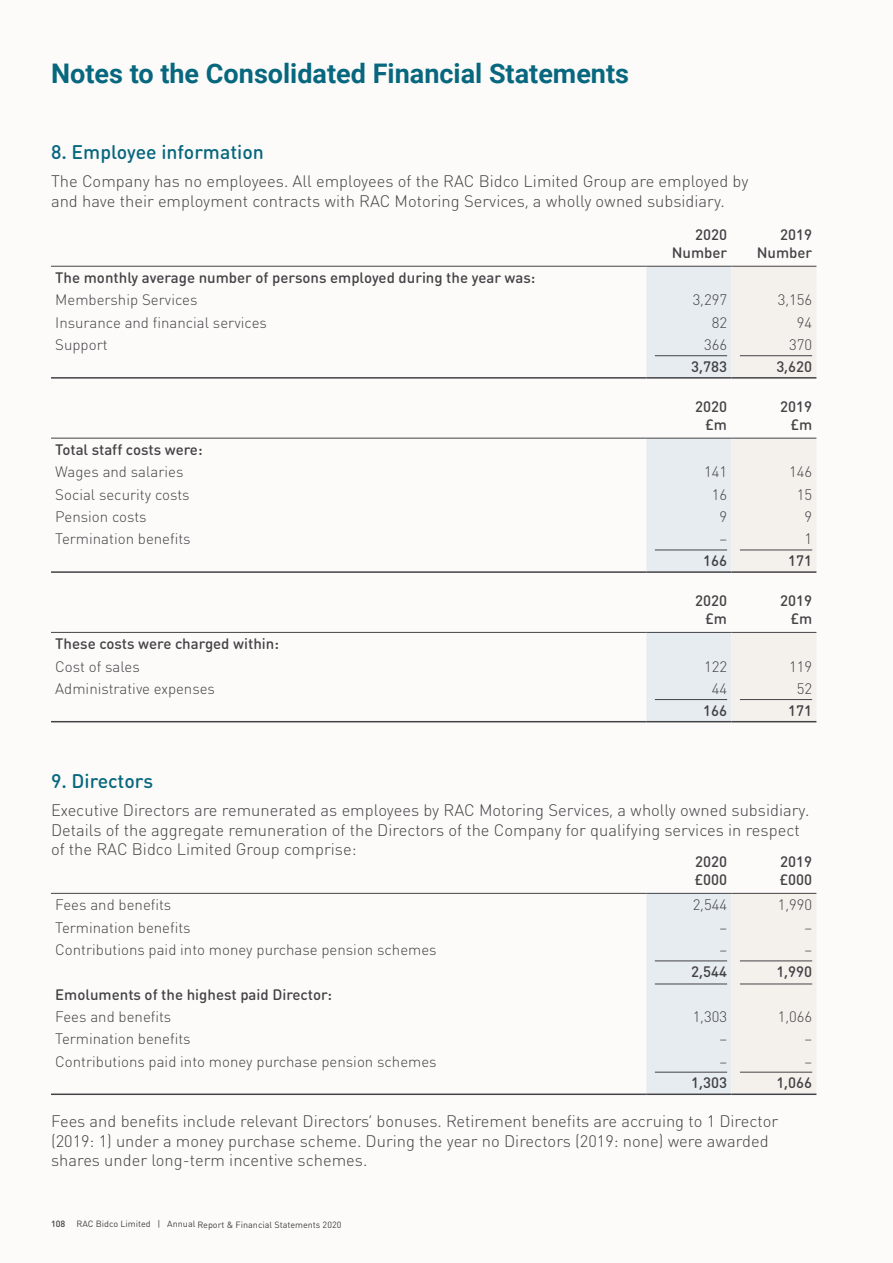
<style>
.page{position:relative;width:893px;height:1263px;background:#fcfbf9}
.page>*{position:absolute;margin:0;border:0;box-sizing:border-box;transform-origin:0 0}
.Page_Start_Heading{font:700 27px "Roboto";color:#07677e}
.Sub_Head_1_Blue{font:500 19.5px "DIN Round OT";color:#07677e}
.Body_Copy{font:300 16.5px/19.5px "DIN Round OT";color:#434246}
.Light_Table_Ranged_L{font:300 15px "DIN Round OT";color:#434246}
.Light_Table_Ranged_L-2{font:500 15px/18px "DIN Round OT";color:#434246;text-align:right}
.Light_Table_Ranged_R{font:300 15px "DIN Round OT";color:#434246}
.Table_Bold_Rule_Abov{font:500 15px "DIN Round OT";color:#434246}
.Bold_Table_Ranged_Le{font:500 15px "DIN Round OT";color:#434246}
.Bold_Table_Ranged_Ri{font:500 15px/18px "DIN Round OT";color:#434246;text-align:right}
.Light_Table_Ranged_R-2{font:500 15px/18px "DIN Round OT";color:#434246;text-align:right}
.t1{font:9px "DIN Round OT";letter-spacing:-.005em;color:#434246}
.s1{font-weight:500}
</style>
<div class="page">
<svg style="left:646px;top:267px;width:170px;height:454px"></svg>
<hr style="left:51px;top:266px;width:595px;height:1px;background:#434246">
<hr style="left:646px;top:266px;width:85px;height:1px;background:#434246">
<hr style="left:731px;top:266px;width:85px;height:1px;background:#434246">
<hr style="left:51px;top:438px;width:595px;height:1px;background:#434246">
<hr style="left:51px;top:632px;width:595px;height:1px;background:#434246">
<hr style="left:51px;top:721px;width:595px;height:1px;background:#434246">
<hr style="left:646px;top:721px;width:85px;height:1px;background:#434246">
<hr style="left:731px;top:721px;width:85px;height:1px;background:#434246">
<hr style="left:646px;top:438px;width:85px;height:1px;background:#434246">
<hr style="left:731px;top:438px;width:85px;height:1px;background:#434246">
<hr style="left:646px;top:632px;width:85px;height:1px;background:#434246">
<hr style="left:731px;top:632px;width:85px;height:1px;background:#434246">
<hr style="left:51px;top:571px;width:595px;height:2px;background:#434246">
<hr style="left:646px;top:571px;width:85px;height:2px;background:#434246">
<hr style="left:731px;top:571px;width:85px;height:2px;background:#434246">
<hr style="left:51px;top:377px;width:595px;height:2px;background:#434246">
<hr style="left:646px;top:377px;width:85px;height:2px;background:#434246">
<hr style="left:731px;top:377px;width:85px;height:2px;background:#434246">
<hr style="left:655px;top:355px;width:72px;height:1px;background:#434246">
<hr style="left:740px;top:355px;width:72px;height:1px;background:#434246">
<hr style="left:655px;top:550px;width:72px;height:1px;background:#434246">
<hr style="left:740px;top:550px;width:72px;height:1px;background:#434246">
<hr style="left:655px;top:699px;width:72px;height:1px;background:#434246">
<hr style="left:740px;top:699px;width:72px;height:1px;background:#434246">
<svg style="left:646px;top:894px;width:170px;height:199px"></svg>
<hr style="left:51px;top:1093px;width:595px;height:2px;background:#434246">
<hr style="left:646px;top:1093px;width:85px;height:2px;background:#434246">
<hr style="left:731px;top:1093px;width:85px;height:2px;background:#434246">
<hr style="left:51px;top:893px;width:595px;height:1px;background:#434246">
<hr style="left:646px;top:893px;width:85px;height:1px;background:#434246">
<hr style="left:731px;top:893px;width:85px;height:1px;background:#434246">
<hr style="left:655px;top:960px;width:72px;height:1px;background:#434246">
<hr style="left:655px;top:983px;width:72px;height:1px;background:#434246">
<hr style="left:740px;top:960px;width:72px;height:1px;background:#434246">
<hr style="left:740px;top:983px;width:72px;height:1px;background:#434246">
<hr style="left:655px;top:1072px;width:72px;height:1px;background:#434246">
<hr style="left:740px;top:1072px;width:72px;height:1px;background:#434246">
<p class="Page_Start_Heading" style="left:51px;top:54px;width:580px">Notes to the Consolidated Financial Statements</p>
<p class="Sub_Head_1_Blue" style="left:51px;top:140px;width:214px">8. Employee information</p>
<p class="Body_Copy" style="left:51px;top:172px;width:699px">The Company has no employees. All employees of the RAC Bidco Limited Group are employed by and have their employment contracts with RAC Motoring Services, a wholly owned subsidiary.</p>
<p class="Light_Table_Ranged_R-2" style="left:672px;top:225px;width:57px">2020<br>Number</p>
<p class="Light_Table_Ranged_L-2" style="left:757px;top:225px;width:57px">2019<br>Number</p>
<p class="Light_Table_Ranged_L-2" style="left:55px;top:269px;width:482px">The monthly average number of persons employed during the year was:</p>
<p class="Light_Table_Ranged_L" style="left:55px;top:291px;width:144px">Membership Services</p>
<p class="Light_Table_Ranged_R" style="left:693px;top:291px;width:36px">3,297</p>
<p class="Light_Table_Ranged_R" style="left:778px;top:291px;width:36px">3,156</p>
<p class="Light_Table_Ranged_L" style="left:55px;top:313px;width:213px">Insurance and financial services</p>
<p class="Light_Table_Ranged_R" style="left:712px;top:313px;width:17px">82</p>
<p class="Light_Table_Ranged_R" style="left:797px;top:313px;width:17px">94</p>
<p class="Light_Table_Ranged_L" style="left:55px;top:335px;width:54px">Support</p>
<p class="Light_Table_Ranged_R" style="left:704px;top:335px;width:25px">366</p>
<p class="Light_Table_Ranged_R" style="left:789px;top:335px;width:25px">370</p>
<p class="Table_Bold_Rule_Abov" style="left:691px;top:357px;width:37px">3,783</p>
<p class="Table_Bold_Rule_Abov" style="left:776px;top:357px;width:37px">3,620</p>
<p class="Bold_Table_Ranged_Ri" style="left:695px;top:397px;width:33px">2020 £m</p>
<p class="Bold_Table_Ranged_Ri" style="left:780px;top:397px;width:33px">2019 £m</p>
<p class="Light_Table_Ranged_L-2" style="left:55px;top:441px;width:149px">Total staff costs were:</p>
<p class="Light_Table_Ranged_L" style="left:55px;top:463px;width:130px">Wages and salaries</p>
<p class="Light_Table_Ranged_R" style="left:704px;top:463px;width:25px">141</p>
<p class="Light_Table_Ranged_R" style="left:789px;top:463px;width:25px">146</p>
<p class="Light_Table_Ranged_L" style="left:55px;top:485px;width:136px">Social security costs</p>
<p class="Light_Table_Ranged_R" style="left:712px;top:485px;width:17px">16</p>
<p class="Light_Table_Ranged_R" style="left:797px;top:485px;width:17px">15</p>
<p class="Light_Table_Ranged_L" style="left:55px;top:507px;width:93px">Pension costs</p>
<p class="Light_Table_Ranged_R" style="left:719px;top:507px;width:9px">9</p>
<p class="Light_Table_Ranged_R" style="left:804px;top:507px;width:9px">9</p>
<p class="Light_Table_Ranged_L" style="left:55px;top:530px;width:137px">Termination benefits</p>
<p class="Light_Table_Ranged_R" style="left:719px;top:530px;width:9px">–</p>
<p class="Light_Table_Ranged_R" style="left:804px;top:530px;width:9px">1</p>
<p class="Table_Bold_Rule_Abov" style="left:703px;top:551px;width:25px">166</p>
<p class="Table_Bold_Rule_Abov" style="left:788px;top:551px;width:25px">171</p>
<p class="Bold_Table_Ranged_Ri" style="left:695px;top:591px;width:33px">2020 £m</p>
<p class="Bold_Table_Ranged_Ri" style="left:780px;top:591px;width:33px">2019 £m</p>
<p class="Light_Table_Ranged_L-2" style="left:55px;top:635px;width:225px">These costs were charged within:</p>
<p class="Light_Table_Ranged_L" style="left:55px;top:657px;width:86px">Cost of sales</p>
<p class="Light_Table_Ranged_R" style="left:704px;top:657px;width:25px">122</p>
<p class="Light_Table_Ranged_R" style="left:789px;top:657px;width:25px">119</p>
<p class="Light_Table_Ranged_L" style="left:55px;top:679px;width:161px">Administrative expenses</p>
<p class="Light_Table_Ranged_R" style="left:712px;top:679px;width:17px">44</p>
<p class="Light_Table_Ranged_R" style="left:797px;top:679px;width:17px">52</p>
<p class="Table_Bold_Rule_Abov" style="left:703px;top:701px;width:25px">166</p>
<p class="Table_Bold_Rule_Abov" style="left:788px;top:701px;width:25px">171</p>
<p class="Sub_Head_1_Blue" style="left:51px;top:769px;width:104px">9. Directors</p>
<p class="Body_Copy" style="left:51px;top:800px;width:760px">Executive Directors are remunerated as employees by RAC Motoring Services, a wholly owned subsidiary.<br>Details of the aggregate remuneration of the Directors of the Company for qualifying services in respect of the RAC Bidco Limited Group comprise:</p>
<p class="Light_Table_Ranged_R-2" style="left:694px;top:852px;width:34px;text-align:left">2020 £000</p>
<p class="Light_Table_Ranged_L-2" style="left:779px;top:852px;width:34px;text-align:left">2019 £000</p>
<p class="Light_Table_Ranged_L" style="left:55px;top:896px;width:118px">Fees and benefits</p>
<p class="Light_Table_Ranged_R" style="left:693px;top:896px;width:36px">2,544</p>
<p class="Light_Table_Ranged_R" style="left:778px;top:896px;width:36px">1,990</p>
<p class="Light_Table_Ranged_L" style="left:55px;top:918px;width:137px">Termination benefits</p>
<p class="Light_Table_Ranged_R" style="left:719px;top:918px;width:9px">–</p>
<p class="Light_Table_Ranged_R" style="left:804px;top:918px;width:9px">–</p>
<p class="Light_Table_Ranged_L" style="left:55px;top:940px;width:383px">Contributions paid into money purchase pension schemes</p>
<p class="Light_Table_Ranged_R" style="left:719px;top:940px;width:9px">–</p>
<p class="Light_Table_Ranged_R" style="left:804px;top:940px;width:9px">–</p>
<p class="Table_Bold_Rule_Abov" style="left:691px;top:962px;width:37px">2,544</p>
<p class="Table_Bold_Rule_Abov" style="left:776px;top:962px;width:37px">1,990</p>
<p class="Bold_Table_Ranged_Le" style="left:55px;top:984px;width:278px">Emoluments of the highest paid Director:</p>
<p class="Light_Table_Ranged_L" style="left:55px;top:1007px;width:118px">Fees and benefits</p>
<p class="Light_Table_Ranged_R" style="left:693px;top:1007px;width:36px">1,303</p>
<p class="Light_Table_Ranged_R" style="left:778px;top:1007px;width:36px">1,066</p>
<p class="Light_Table_Ranged_L" style="left:55px;top:1029px;width:137px">Termination benefits</p>
<p class="Light_Table_Ranged_R" style="left:719px;top:1029px;width:9px">–</p>
<p class="Light_Table_Ranged_R" style="left:804px;top:1029px;width:9px">–</p>
<p class="Light_Table_Ranged_L" style="left:55px;top:1052px;width:383px">Contributions paid into money purchase pension schemes</p>
<p class="Light_Table_Ranged_R" style="left:719px;top:1052px;width:9px">–</p>
<p class="Light_Table_Ranged_R" style="left:804px;top:1052px;width:9px">–</p>
<p class="Table_Bold_Rule_Abov" style="left:691px;top:1073px;width:37px">1,303</p>
<p class="Table_Bold_Rule_Abov" style="left:776px;top:1073px;width:37px">1,066</p>
<p class="Body_Copy" style="left:51px;top:1111px;width:729px">Fees and benefits include relevant Directors’ bonuses. Retirement benefits are accruing to 1 Director (2019: 1) under a money purchase scheme. During the year no Directors (2019: none) were awarded shares under long-term incentive schemes.</p>
<p class="t1" style="left:51px;top:1219px;width:292px"><span class="s1">108</span> RAC Bidco Limited | Annual Report &amp; Financial Statements 2020</p>
</div>
